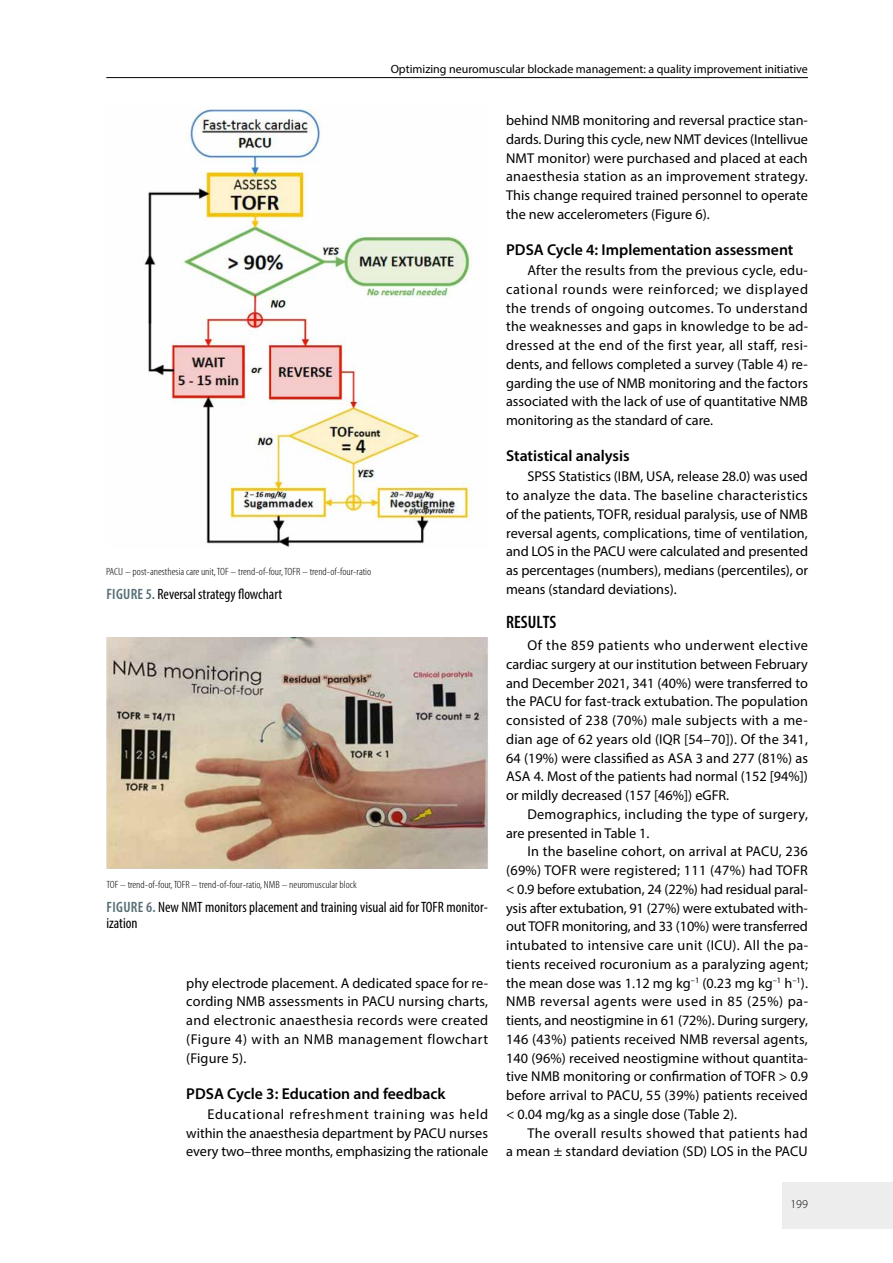
<style>
.page{position:relative;width:893px;height:1263px;background:#fff}
.page>*{position:absolute;margin:0;border:0;box-sizing:border-box;transform-origin:0 0}
.t1{font:600 condensed 18px "Myriad Pro";color:#000}
.t2{font:600 15.75px "Myriad Pro";color:#000}
.t3{font:condensed 15px/16.5px "Myriad Pro";color:#000}
.t4{font:14.25px/18.8px "Myriad Pro";color:#000;text-align:justify}
.t5{font:14.25px/18.8px "Myriad Pro";letter-spacing:.02em;color:#000}
.t6{font:12px "Myriad Pro";color:#000}
.t7{font:300 12px "Myriad Pro";color:#000}
.t8{font:300 condensed 10.5px "Myriad Pro";color:#000;scale:1.1 1}
.s1{font-weight:600;color:#556d76}
</style>
<div class="page">
<div style="left:782px;top:1182px;width:111px;height:47px;background:#ededed"></div>
<hr style="left:106px;top:77px;width:702px;height:1px;background:#000">
<img style="left:143px;top:109px;width:329px;height:438px">
<img style="left:106px;top:638px;width:382px;height:230px">
<p class="t6" style="left:391px;top:62px;width:419px">Optimizing neuromuscular blockade management: a quality improvement initiative</p>
<p class="t8" style="left:106px;top:566px;width:242px">PACU – post-anesthesia care unit, TOF – trend-of-four, TOFR – trend-of-four-ratio</p>
<p class="t3" style="left:106px;top:585px;width:177px"><span class="s1">FIGURE 5.</span> Reversal strategy flowchart</p>
<p class="t8" style="left:106px;top:878px;width:229px">TOF – trend-of-four, TOFR – trend-of-four-ratio, NMB – neuromuscular block</p>
<p class="t3" style="left:106px;top:898px;width:383px"><span class="s1">FIGURE 6.</span> New NMT monitors placement and training visual aid for TOFR monitor&shy;ization</p>
<p class="t4" style="left:186px;top:973px;width:303px">phy electrode placement. A dedicated space for re&shy;cording NMB assessments in PACU nursing charts, and electronic anaesthesia records were created (Figure 4) with an NMB management flowchart (Figure 5).</p>
<p class="t2" style="left:186px;top:1083px;width:261px">PDSA Cycle 3: Education and feedback</p>
<p class="t4" style="left:186px;top:1104px;width:303px;text-indent:21px">Educational refreshment training was held within the anaesthesia department by PACU nurses every two–three months, emphasizing the rationale</p>
<p class="t4" style="left:506px;top:111px;width:303px">behind NMB monitoring and reversal practice stan&shy;dards. During this cycle, new NMT devices (Intellivue NMT monitor) were purchased and placed at each anaesthesia station as an improvement strategy.<br>This change required trained personnel to operate the new accelerometers (Figure 6).</p>
<p class="t2" style="left:506px;top:239px;width:289px">PDSA Cycle 4: Implementation assessment</p>
<p class="t4" style="left:506px;top:261px;width:303px;text-indent:21px">After the results from the previous cycle, edu&shy;cational rounds were reinforced; we displayed the trends of ongoing outcomes. To understand the weaknesses and gaps in knowledge to be ad&shy;dressed at the end of the first year, all staff, resi&shy;dents, and fellows completed a survey (Table 4) re&shy;garding the use of NMB monitoring and the factors associated with the lack of use of quantitative NMB monitoring as the standard of care.</p>
<p class="t2" style="left:506px;top:446px;width:125px">Statistical analysis</p>
<p class="t4" style="left:506px;top:467px;width:304px;text-indent:21px">SPSS Statistics (IBM, USA, release 28.0) was used to analyze the data. The baseline characteristics of the patients, TOFR, residual paralysis, use of NMB reversal agents, complications, time of ventilation, and LOS in the PACU were calculated and presented as percentages (numbers), medians (percentiles), or means (standard deviations).</p>
<p class="t1" style="left:506px;top:611px;width:52px">RESULTS</p>
<p class="t4" style="left:506px;top:636px;width:303px;text-indent:21px">Of the 859 patients who underwent elective cardiac surgery at our institution between February and December 2021, 341 (40%) were transferred to the PACU for fast-track extubation. The population consisted of 238 (70%) male subjects with a me&shy;dian age of 62 years old (IQR [54–70]). Of the 341, 64 (19%) were classified as ASA 3 and 277 (81%) as ASA 4. Most of the patients had normal (152 [94%]) or mildly decreased (157 [46%]) eGFR.</p>
<p class="t5" style="left:506px;top:804px;width:303px;text-indent:21px">Demographics, including the type of surgery, are presented in Table 1.</p>
<p class="t4" style="left:506px;top:842px;width:303px;text-indent:21px">In the baseline cohort, on arrival at PACU, 236 (69%) TOFR were registered; 111 (47%) had TOFR &lt; 0.9 before extubation, 24 (22%) had residual paral&shy;ysis after extubation, 91 (27%) were extubated with&shy;out TOFR monitoring, and 33 (10%) were transferred intubated to intensive care unit (ICU). All the pa&shy;tients received rocuronium as a paralyzing agent; the mean dose was 1.12 mg kg<sup>–1</sup> (0.23 mg kg<sup>–1</sup> h<sup>–1</sup>).<br>NMB reversal agents were used in 85 (25%) pa&shy;tients, and neostigmine in 61 (72%). During surgery, 146 (43%) patients received NMB reversal agents, 140 (96%) received neostigmine without quantita&shy;tive NMB monitoring or confirmation of TOFR &gt; 0.9 before arrival to PACU, 55 (39%) patients received &lt; 0.04 mg/kg as a single dose (Table 2).</p>
<p class="t5" style="left:506px;top:1123px;width:303px;text-align:right">The overall results showed that patients had<br>a mean ± standard deviation (SD) LOS in the PACU</p>
<p class="t7" style="left:790px;top:1197px;width:19px">199</p>
</div>
